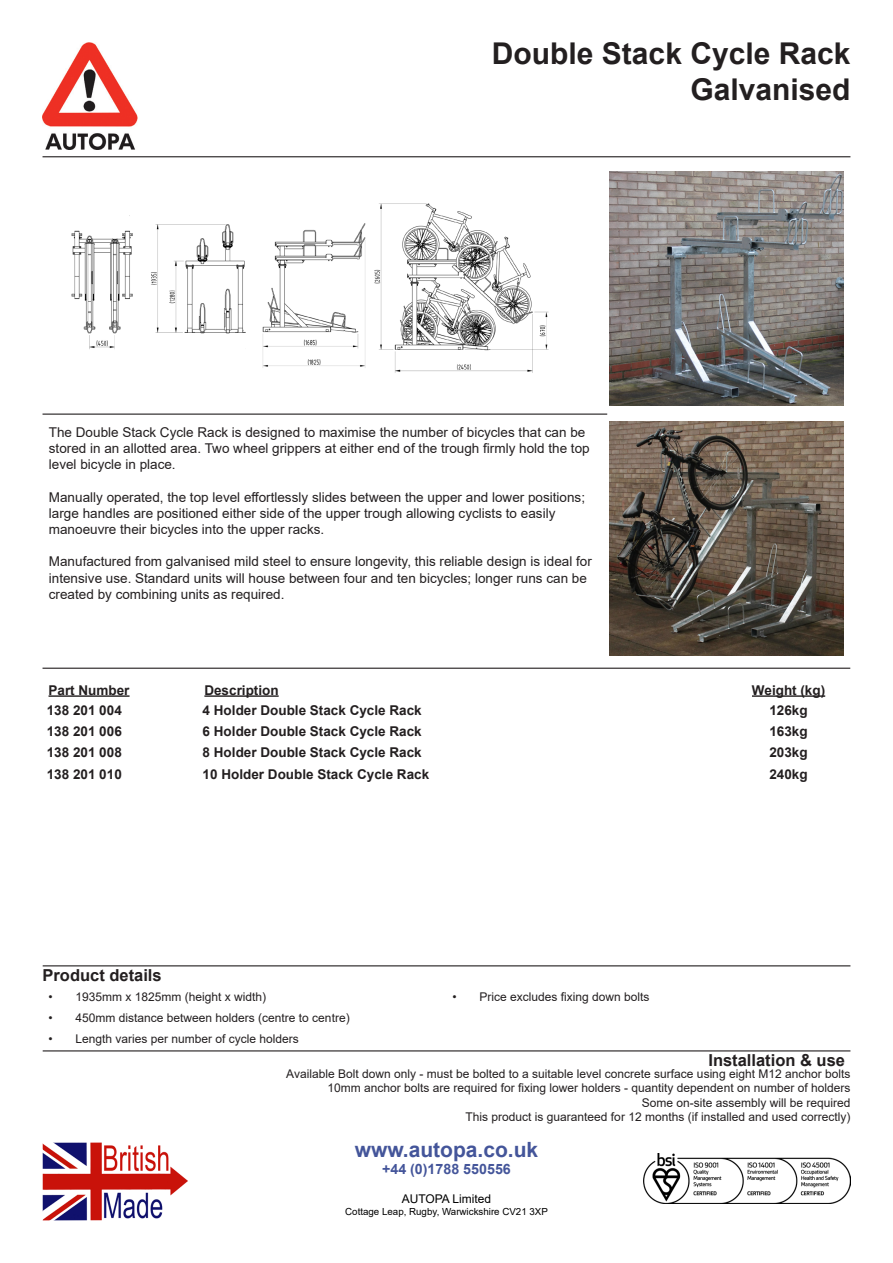
<style>
.page{position:relative;width:893px;height:1263px;background:#fff}
.page>*{position:absolute;margin:0;border:0;box-sizing:border-box;transform-origin:0 0}
.t1{font:700 30px "Arial";color:#231f20}
.t2{font:700 21px "Arial";color:#44559a}
.t3{font:700 16.5px "Arial";color:#231f20}
.t4{font:700 14.25px "Arial";color:#44559a}
.t5{font:13.5px/16.2px "Arial";color:#231f20}
.t6{font:700 13.5px "Arial";color:#231f20}
.t7{font:12px "Arial";color:#231f20}
.t8{font:12px "Arial";color:#000}
.t9{font:9.75px "Arial";color:#000}
</style>
<div class="page">
<img style="left:644px;top:1154px;width:206px;height:49px">
<img style="left:43px;top:1142px;width:145px;height:78px">
<img style="left:71px;top:203px;width:478px;height:170px">
<img style="left:42px;top:43px;width:95px;height:107px">
<hr style="left:43px;top:156px;width:807px;height:1px;background:#231f20">
<hr style="left:43px;top:414px;width:564px;height:1px;background:#231f20">
<hr style="left:49px;top:695px;width:81px;height:2px;background:#231f20">
<hr style="left:204px;top:695px;width:75px;height:2px;background:#231f20">
<hr style="left:752px;top:695px;width:73px;height:2px;background:#231f20">
<img style="left:610px;top:171px;width:233px;height:234px">
<img style="left:610px;top:422px;width:233px;height:233px">
<hr style="left:43px;top:668px;width:807px;height:1px;background:#231f20">
<hr style="left:43px;top:965px;width:807px;height:1px;background:#231f20">
<hr style="left:43px;top:1050px;width:807px;height:1px;background:#231f20">
<p class="t1" style="left:492px;top:33px;width:360px">Double Stack Cycle Rack</p>
<p class="t1" style="left:690px;top:69px;width:162px">Galvanised</p>
<p class="t5" style="left:49px;top:424px;width:542px">The Double Stack Cycle Rack is designed to maximise the number of bicycles that can be stored in an allotted area. Two wheel grippers at either end of the trough firmly hold the top level bicycle in place.</p>
<p class="t5" style="left:49px;top:489px;width:538px">Manually operated, the top level effortlessly slides between the upper and lower positions; large handles are positioned either side of the upper trough allowing cyclists to easily manoeuvre their bicycles into the upper racks.</p>
<p class="t5" style="left:49px;top:553px;width:545px">Manufactured from galvanised mild steel to ensure longevity, this reliable design is ideal for intensive use. Standard units will house between four and ten bicycles; longer runs can be created by combining units as required.</p>
<p class="t6" style="left:49px;top:680px;width:83px">Part Number</p>
<p class="t6" style="left:204px;top:680px;width:76px">Description</p>
<p class="t6" style="left:752px;top:680px;width:75px">Weight (kg)</p>
<p class="t6" style="left:47px;top:700px;width:77px">138 201 004</p>
<p class="t6" style="left:203px;top:700px;width:221px">4 Holder Double Stack Cycle Rack</p>
<p class="t6" style="left:769px;top:700px;width:40px">126kg</p>
<p class="t6" style="left:47px;top:722px;width:77px">138 201 006</p>
<p class="t6" style="left:203px;top:722px;width:221px">6 Holder Double Stack Cycle Rack</p>
<p class="t6" style="left:769px;top:722px;width:40px">163kg</p>
<p class="t6" style="left:47px;top:743px;width:77px">138 201 008</p>
<p class="t6" style="left:203px;top:743px;width:221px">8 Holder Double Stack Cycle Rack</p>
<p class="t6" style="left:769px;top:743px;width:40px">203kg</p>
<p class="t6" style="left:47px;top:764px;width:77px">138 201 010</p>
<p class="t6" style="left:203px;top:764px;width:228px">10 Holder Double Stack Cycle Rack</p>
<p class="t6" style="left:769px;top:764px;width:40px">240kg</p>
<p class="t3" style="left:43px;top:963px;width:121px">Product details</p>
<p class="t7" style="left:49px;top:989px;width:219px">• 1935mm x 1825mm (height x width)</p>
<p class="t7" style="left:452px;top:989px;width:199px">• Price excludes fixing down bolts</p>
<p class="t7" style="left:49px;top:1009px;width:303px">• 450mm distance between holders (centre to centre)</p>
<p class="t7" style="left:49px;top:1030px;width:252px">• Length varies per number of cycle holders</p>
<p class="t3" style="left:708px;top:1048px;width:138px">Installation &amp; use</p>
<p class="t7" style="left:286px;top:1065px;width:566px">Available Bolt down only - must be bolted to a suitable level concrete surface using eight M12 anchor bolts</p>
<p class="t7" style="left:327px;top:1080px;width:524px">10mm anchor bolts are required for fixing lower holders - quantity dependent on number of holders</p>
<p class="t7" style="left:642px;top:1094px;width:210px">Some on-site assembly will be required</p>
<p class="t7" style="left:466px;top:1108px;width:386px">This product is guaranteed for 12 months (if installed and used correctly)</p>
<p class="t2" style="left:355px;top:1135px;width:185px">www.autopa.co.uk</p>
<p class="t4" style="left:382px;top:1159px;width:130px">+44 (0)1788 550556</p>
<p class="t8" style="left:402px;top:1190px;width:91px">AUTOPA Limited</p>
<p class="t9" style="left:345px;top:1204px;width:204px">Cottage Leap, Rugby, Warwickshire CV21 3XP</p>
</div>
